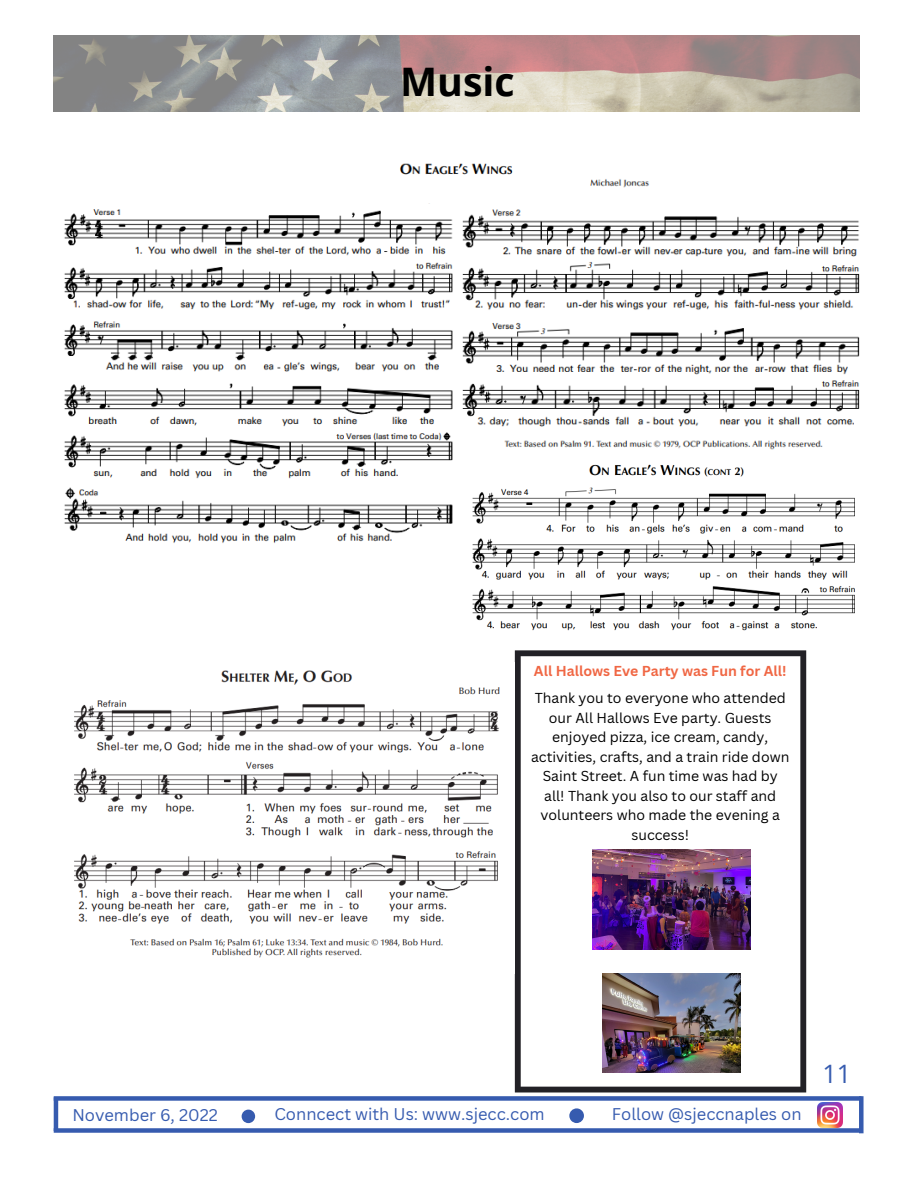
<style>
.page{position:relative;width:918px;height:1188px;background:#fff}
.page>*{position:absolute;margin:0;border:0;box-sizing:border-box;transform-origin:0 0}
.t1{font:700 39.3px "Open Sans";color:#000}
.t2{font:25.35px "Open Sans";color:#365baf}
.t3{font:16.5px "Canva Sans";color:#365baf}
.t4{font:14.1px/19.5px "Canva Sans";color:#000;text-align:center}
.t5{font:700 14.1px "Canva Sans";color:#f06744}
</style>
<div class="page">
<div style="left:54px;top:1128px;width:807px;height:5px;background:#365baf"></div>
<div style="left:54px;top:1096px;width:807px;height:5px;background:#365baf"></div>
<img style="left:817px;top:1102px;width:25px;height:25px">
<svg style="left:242px;top:1110px;width:13px;height:13px"></svg>
<svg style="left:569px;top:1108px;width:15px;height:15px"></svg>
<hr style="left:54px;top:1097px;width:4px;height:34px;background:#365baf">
<div style="left:859px;top:1096px;width:5px;height:37px;background:#365baf"></div>
<img style="left:64px;top:209px;width:389px;height:334px">
<img style="left:462px;top:209px;width:398px;height:241px">
<img style="left:400px;top:163px;width:249px;height:25px">
<svg style="left:515px;top:650px;width:291px;height:442px"></svg>
<img style="left:593px;top:850px;width:157px;height:100px">
<img style="left:603px;top:974px;width:137px;height:99px">
<img style="left:54px;top:36px;width:805px;height:75px">
<img style="left:472px;top:464px;width:382px;height:167px">
<img style="left:74px;top:670px;width:426px;height:288px">
<h1 class="t1" style="left:400px;top:54px;width:116px">Music</h1>
<p class="t5" style="left:534px;top:661px;width:254px">All Hallows Eve Party was Fun for All!</p>
<p class="t4" style="left:531px;top:688px;width:260px">Thank you to everyone who attended our All Hallows Eve party. Guests enjoyed pizza, ice cream, candy, activities, crafts, and a train ride down<br>Saint Street. A fun time was had by all! Thank you also to our staff and volunteers who made the evening a success!</p>
<p class="t3" style="left:72px;top:1104px;width:147px">November 6, 2022</p>
<p class="t3" style="left:274px;top:1103px;width:272px">Conncect with Us: www.sjecc.com</p>
<p class="t3" style="left:612px;top:1103px;width:191px">Follow @sjeccnaples on</p>
<h2 class="t2" style="left:822px;top:1055px;width:30px">11</h2>
</div>
